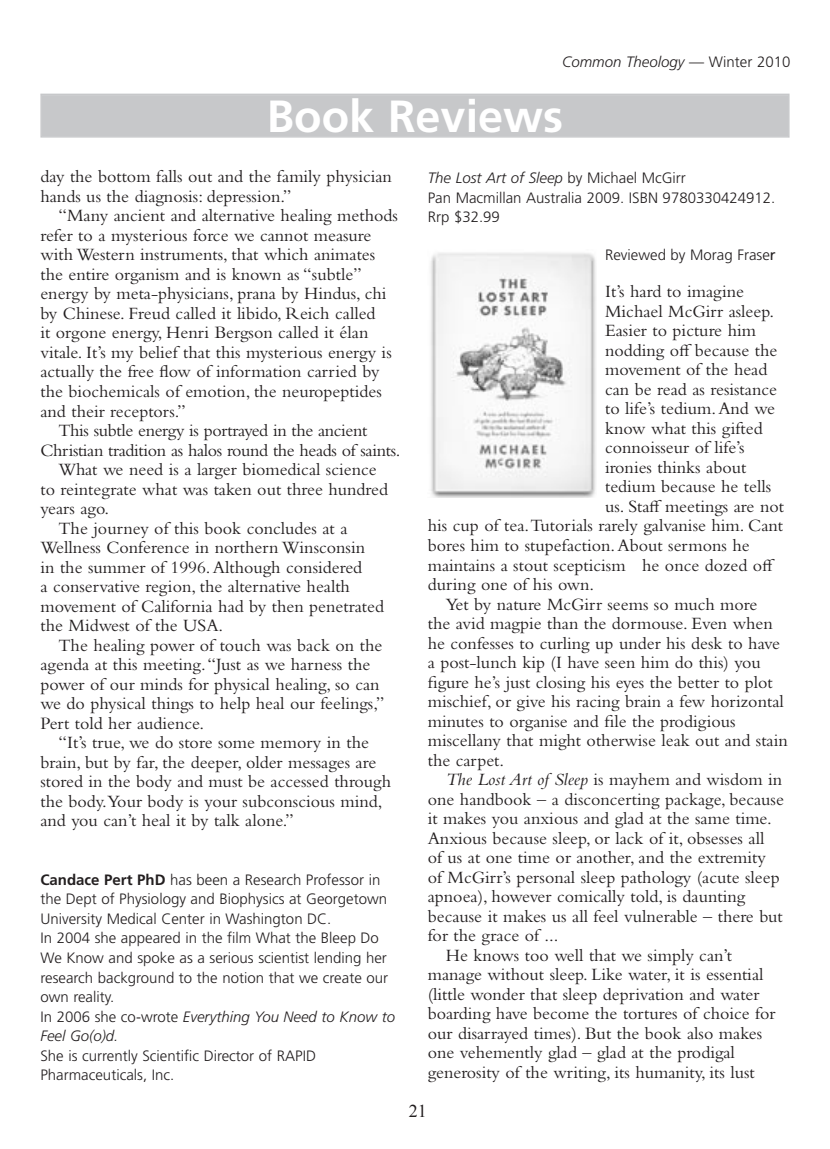
<style>
.page{position:relative;width:830px;height:1149px;background:#fff}
.page>*{position:absolute;margin:0;border:0;box-sizing:border-box;transform-origin:0 0}
.t1{font:700 45px "Frutiger LT Std";color:#fff}
.t2{font:18px/19.5px "Bembo Std";color:#231f20}
.t3{font:18px "Bembo Std";letter-spacing:-.02em;color:#231f20}
.t4{font:18px "Times New Roman";color:#231f20}
.t5{font:300 15px/19.5px "Frutiger LT Std";color:#231f20}
.t6{font:italic 300 15px "Frutiger LT Std";color:#231f20}
.s1{font-style:normal}
.s2{font-weight:700}
.s3{font-style:italic}
.s4{font-weight:400}
</style>
<div class="page">
<img style="left:430px;top:253px;width:166px;height:244px">
<div style="left:40px;top:94px;width:749px;height:43px;background:#c7c8ca"></div>
<p class="t6" style="left:562px;top:53px;width:229px">Common Theology <span class="s1">— Winter 2010</span></p>
<h1 class="t1" style="left:266px;top:90px;width:298px">Book Reviews</h1>
<p class="t2" style="left:40px;top:166px;width:353px">day the bottom falls out and the family physician hands us the diagnosis: depression.”</p>
<p class="t2" style="left:58px;top:205px;width:341px">“Many ancient and alternative healing methods</p>
<p class="t2" style="left:40px;top:225px;width:332px">refer to a mysterious force we cannot measure</p>
<p class="t2" style="left:40px;top:244px;width:336px">with Western instruments, that which animates</p>
<p class="t2" style="left:40px;top:264px;width:323px">the entire organism and is known as “subtle”</p>
<p class="t2" style="left:40px;top:283px;width:347px">energy by meta-physicians, prana by Hindus, chi</p>
<p class="t2" style="left:40px;top:303px;width:336px">by Chinese. Freud called it libido, Reich called</p>
<p class="t2" style="left:40px;top:322px;width:329px">it orgone energy, Henri Bergson called it élan</p>
<p class="t2" style="left:40px;top:342px;width:352px">vitale. It’s my belief that this mysterious energy is</p>
<p class="t2" style="left:40px;top:361px;width:340px">actually the free flow of information carried by</p>
<p class="t2" style="left:40px;top:381px;width:343px">the biochemicals of emotion, the neuropeptides</p>
<p class="t2" style="left:40px;top:400px;width:147px">and their receptors.”</p>
<p class="t3" style="left:58px;top:420px;width:310px">This subtle energy is portrayed in the ancient</p>
<p class="t3" style="left:40px;top:439px;width:361px">Christian tradition as halos round the heads of saints.</p>
<p class="t2" style="left:58px;top:459px;width:319px">What we need is a larger biomedical science</p>
<p class="t2" style="left:40px;top:478px;width:349px">to reintegrate what was taken out three hundred</p>
<p class="t2" style="left:40px;top:498px;width:70px">years ago.</p>
<p class="t2" style="left:58px;top:517px;width:290px">The journey of this book concludes at a</p>
<p class="t2" style="left:40px;top:537px;width:326px">Wellness Conference in northern Winsconsin</p>
<p class="t2" style="left:40px;top:556px;width:323px">in the summer of 1996. Although considered</p>
<p class="t2" style="left:40px;top:576px;width:311px">a conservative region, the alternative health</p>
<p class="t2" style="left:40px;top:595px;width:345px">movement of California had by then penetrated</p>
<p class="t2" style="left:40px;top:615px;width:184px">the Midwest of the USA.</p>
<p class="t2" style="left:58px;top:634px;width:325px">The healing power of touch was back on the</p>
<p class="t2" style="left:40px;top:654px;width:331px">agenda at this meeting. “Just as we harness the</p>
<p class="t2" style="left:40px;top:673px;width:340px">power of our minds for physical healing, so can</p>
<p class="t2" style="left:40px;top:693px;width:345px">we do physical things to help heal our feelings,”</p>
<p class="t2" style="left:40px;top:712px;width:165px">Pert told her audience.</p>
<p class="t2" style="left:58px;top:732px;width:312px">“It’s true, we do store some memory in the</p>
<p class="t2" style="left:40px;top:751px;width:337px">brain, but by far, the deeper, older messages are</p>
<p class="t2" style="left:40px;top:771px;width:352px">stored in the body and must be accessed through</p>
<p class="t2" style="left:40px;top:790px;width:343px">the body.Your body is your subconscious mind,</p>
<p class="t2" style="left:40px;top:810px;width:255px">and you can’t heal it by talk alone.”</p>
<p class="t5" style="left:40px;top:869px;width:356px"><span class="s2">Candace Pert PhD</span> has been a Research Professor in the Dept of Physiology and Biophysics at Georgetown University Medical Center in Washington DC.<br>In 2004 she appeared in the film What the Bleep Do We Know and spoke as a serious scientist lending her research background to the notion that we create our own reality.<br>In 2006 she co-wrote <span class="s3">Everything You Need to Know to Feel Go(o)d.</span></p>
<p class="t5" style="left:40px;top:1045px;width:277px">She is currently Scientific Director of RAPID<br>Pharmaceuticals, Inc.</p>
<p class="t5" style="left:427px;top:168px;width:349px"><span class="s3">The Lost Art of Sleep</span> by Michael McGirr<br>Pan Macmillan Australia 2009. ISBN 9780330424912.<br>Rrp $32.99</p>
<p class="t5" style="left:604px;top:245px;width:172px">Reviewed by Morag Frase<span class="s4">r</span></p>
<p class="t2" style="left:604px;top:281px;width:140px">It’s hard to imagine</p>
<p class="t2" style="left:604px;top:301px;width:170px">Michael McGirr asleep.</p>
<p class="t2" style="left:604px;top:320px;width:152px">Easier to picture him</p>
<p class="t2" style="left:604px;top:340px;width:174px">nodding off because the</p>
<p class="t2" style="left:604px;top:359px;width:164px">movement of the head</p>
<p class="t2" style="left:604px;top:379px;width:173px">can be read as resistance</p>
<p class="t2" style="left:604px;top:398px;width:171px">to life’s tedium. And we</p>
<p class="t2" style="left:604px;top:418px;width:159px">know what this gifted</p>
<p class="t2" style="left:604px;top:437px;width:141px">connoisseur of life’s</p>
<p class="t2" style="left:604px;top:457px;width:143px">ironies thinks about</p>
<p class="t2" style="left:604px;top:476px;width:167px">tedium because he tells</p>
<p class="t2" style="left:604px;top:496px;width:180px">us. Staff meetings are not</p>
<p class="t2" style="left:427px;top:515px;width:357px">his cup of tea. Tutorials rarely galvanise him. Cant</p>
<p class="t2" style="left:427px;top:535px;width:323px">bores him to stupefaction. About sermons he</p>
<p class="t2" style="left:427px;top:554px;width:348px">maintains a stout scepticism he once dozed off</p>
<p class="t2" style="left:427px;top:574px;width:168px">during one of his own.</p>
<p class="t2" style="left:445px;top:593px;width:313px">Yet by nature McGirr seems so much more</p>
<p class="t2" style="left:427px;top:613px;width:346px">the avid magpie than the dormouse. Even when</p>
<p class="t2" style="left:427px;top:632px;width:353px">he confesses to curling up under his desk to have</p>
<p class="t2" style="left:427px;top:652px;width:334px">a post-lunch kip (I have seen him do this) you</p>
<p class="t2" style="left:427px;top:671px;width:346px">figure he’s just closing his eyes the better to plot</p>
<p class="t2" style="left:427px;top:691px;width:357px">mischief, or give his racing brain a few horizontal</p>
<p class="t2" style="left:427px;top:710px;width:309px">minutes to organise and file the prodigious</p>
<p class="t2" style="left:427px;top:730px;width:361px">miscellany that might otherwise leak out and stain</p>
<p class="t2" style="left:427px;top:749px;width:78px">the carpet.</p>
<p class="t2" style="left:445px;top:769px;width:338px"><span class="s3">The Lost Art of Sleep</span> is mayhem and wisdom in</p>
<p class="t2" style="left:427px;top:788px;width:357px">one handbook – a disconcerting package, because</p>
<p class="t2" style="left:427px;top:808px;width:345px">it makes you anxious and glad at the same time.</p>
<p class="t2" style="left:427px;top:827px;width:338px">Anxious because sleep, or lack of it, obsesses all</p>
<p class="t2" style="left:427px;top:847px;width:339px">of us at one time or another, and the extremity</p>
<p class="t2" style="left:427px;top:866px;width:353px">of McGirr’s personal sleep pathology (acute sleep</p>
<p class="t2" style="left:427px;top:886px;width:319px">apnoea), however comically told, is daunting</p>
<p class="t2" style="left:427px;top:905px;width:356px">because it makes us all feel vulnerable – there but</p>
<p class="t2" style="left:427px;top:925px;width:132px">for the grace of ...</p>
<p class="t2" style="left:445px;top:944px;width:288px">He knows too well that we simply can’t</p>
<p class="t2" style="left:427px;top:964px;width:337px">manage without sleep. Like water, it is essential</p>
<p class="t2" style="left:427px;top:983px;width:333px">(little wonder that sleep deprivation and water</p>
<p class="t2" style="left:427px;top:1003px;width:349px">boarding have become the tortures of choice for</p>
<p class="t2" style="left:427px;top:1022px;width:336px">our disarrayed times). But the book also makes</p>
<p class="t2" style="left:427px;top:1042px;width:308px">one vehemently glad – glad at the prodigal</p>
<p class="t2" style="left:427px;top:1061px;width:328px">generosity of the writing, its humanity, its lust</p>
<p class="t4" style="left:408px;top:1098px;width:19px">21</p>
</div>
